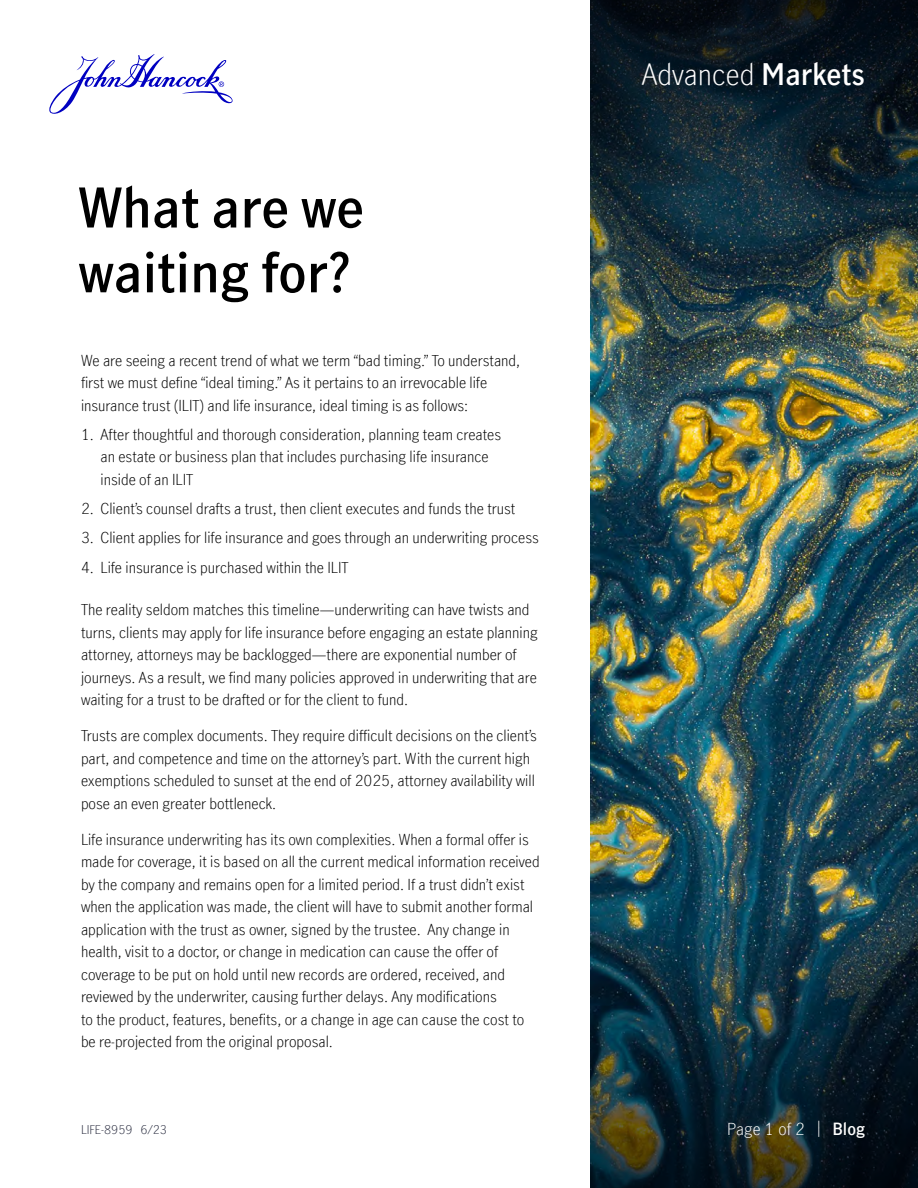
<style>
.page{position:relative;width:918px;height:1188px;background:#fff}
.page>*{position:absolute;margin:0;border:0;box-sizing:border-box;transform-origin:0 0}
.t1{font:600 54px/64.8px "Manulife JH Sans Optimized";color:#000}
.t2{font:300 29.1px "Manulife JH Sans Optimized";color:#fff}
.t3{font:300 16.5px "Manulife JH Sans Optimized";color:#fff}
.t4{font:300 15px/22.5px "Manulife JH Sans Optimized";color:#000}
.t5{font:300 12px "Manulife JH Sans Optimized";color:#282b3e}
.s1{font-weight:600}
</style>
<div class="page">
<svg style="left:49px;top:54px;width:184px;height:60px"></svg>
<div style="left:578px;top:0;width:340px;height:1188px;background:#00a758;opacity:.13"></div>
<img style="left:590px;top:0;width:328px;height:334px">
<svg style="left:590px;top:900px;width:328px;height:288px;background:#132d36"></svg>
<h1 class="t1" style="left:79px;top:173px;width:287px">What are we waiting for?</h1>
<p class="t4" style="left:81px;top:348px;width:441px">We are seeing a recent trend of what we term “bad timing.” To understand, first we must define “ideal timing.” As it pertains to an irrevocable life insurance trust (ILIT) and life insurance, ideal timing is as follows:</p>
<p class="t4" style="left:101px;top:423px;width:402px;text-indent:-20px">1. After thoughtful and thorough consideration, planning team creates an estate or business plan that includes purchasing life insurance inside of an ILIT</p>
<p class="t4" style="left:81px;top:497px;width:436px">2. Client’s counsel drafts a trust, then client executes and funds the trust</p>
<p class="t4" style="left:81px;top:526px;width:459px">3. Client applies for life insurance and goes through an underwriting process</p>
<p class="t4" style="left:81px;top:555px;width:269px">4. Life insurance is purchased within the ILIT</p>
<p class="t4" style="left:81px;top:598px;width:458px">The reality seldom matches this timeline—underwriting can have twists and turns, clients may apply for life insurance before engaging an estate planning attorney, attorneys may be backlogged—there are exponential number of journeys. As a result, we find many policies approved in underwriting that are waiting for a trust to be drafted or for the client to fund.</p>
<p class="t4" style="left:81px;top:724px;width:458px">Trusts are complex documents. They require difficult decisions on the client’s part, and competence and time on the attorney’s part. With the current high exemptions scheduled to sunset at the end of 2025, attorney availability will pose an even greater bottleneck.</p>
<p class="t4" style="left:81px;top:828px;width:460px">Life insurance underwriting has its own complexities. When a formal offer is made for coverage, it is based on all the current medical information received by the company and remains open for a limited period. If a trust didn’t exist when the application was made, the client will have to submit another formal application with the trust as owner, signed by the trustee. Any change in health, visit to a doctor, or change in medication can cause the offer of coverage to be put on hold until new records are ordered, received, and reviewed by the underwriter, causing further delays. Any modifications<br>to the product, features, benefits, or a change in age can cause the cost to be re-projected from the original proposal.</p>
<p class="t5" style="left:81px;top:1121px;width:87px">LIFE-8959 6/23</p>
<h2 class="t2" style="left:642px;top:55px;width:225px">Advanced <span class="s1">Markets</span></h2>
<p class="t3" style="left:727px;top:1117px;width:139px">Page 1 of 2 | <span class="s1">Blog</span></p>
</div>
